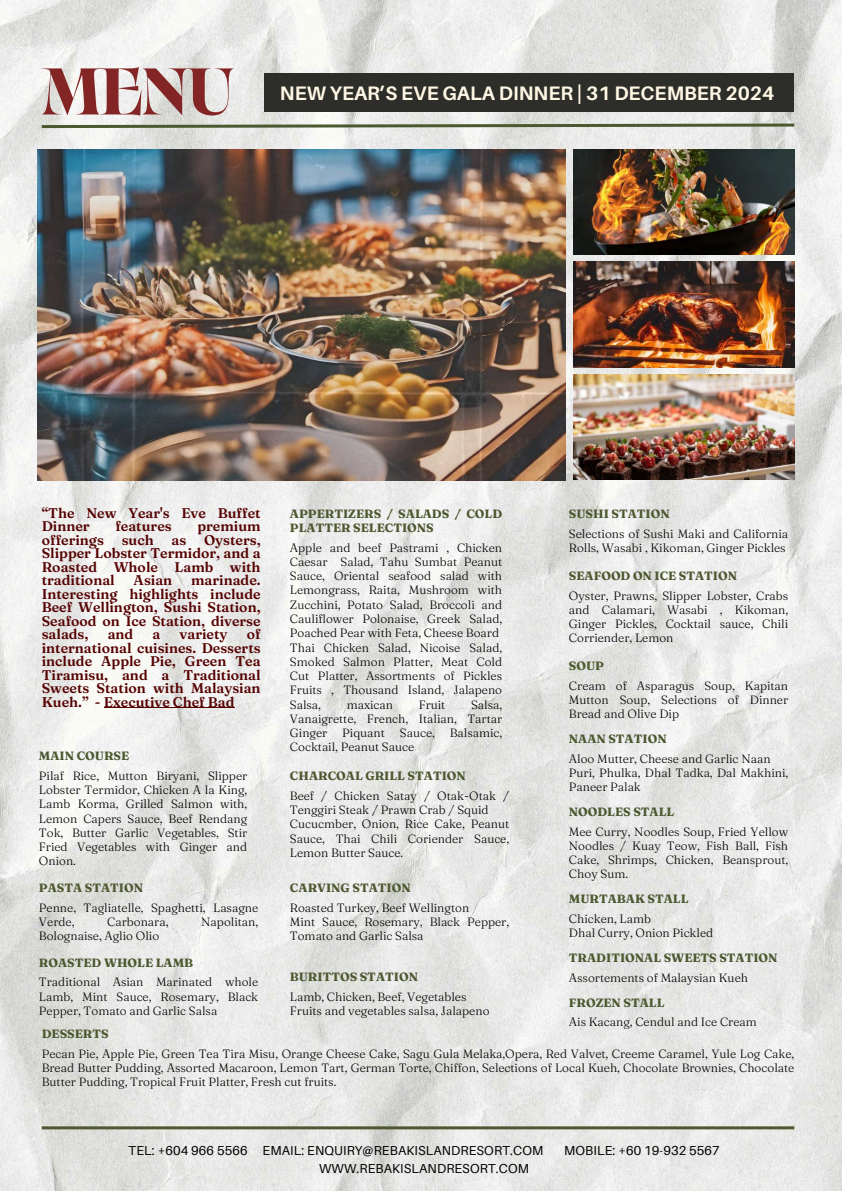
<style>
.page{position:relative;width:842px;height:1191px;background:#fff}
.page>*{position:absolute;margin:0;border:0;box-sizing:border-box;transform-origin:0 0}
.t1{font:900 65.7px "Visconte Banner";color:#832525}
.t2{font:700 19.5px "Aileron";color:#fff7e4}
.t3{font:600 14px/13.5px "Fraunces 9 pt";color:#560202;text-align:justify}
.t4{font:13px "Aileron";letter-spacing:.01em;color:#000}
.t5{font:300 12px/14.2px "Fraunces 9 pt";color:#000}
.t6{font:700 12px/14.2px "Fraunces 9 pt";color:#4c5830}
</style>
<div class="page">
<img style="left:0;top:0;width:842px;height:1190px">
<img style="left:573px;top:149px;width:221px;height:105px">
<img style="left:573px;top:375px;width:221px;height:105px">
<img style="left:573px;top:261px;width:221px;height:106px">
<svg style="left:39px;top:122px;width:758px;height:7px;background:#a5ab98"></svg>
<hr style="left:42px;top:1126px;width:752px;height:3px;background:#4c5830">
<img style="left:37px;top:149px;width:529px;height:331px">
<hr style="left:104px;top:707px;width:131px;height:1px;background:#560202">
<div style="left:264px;top:73px;width:530px;height:39px;background:#2d2e2a"></div>
<h1 class="t1" style="left:42px;top:52px;width:192px">MENU</h1>
<h2 class="t2" style="left:280px;top:81px;width:496px">NEW YEAR’S EVE GALA DINNER | 31 DECEMBER 2024</h2>
<p class="t3" style="left:42px;top:505px;width:220px">“The New Year's Eve Buffet<br>Dinner</p>
<p class="t6" style="left:290px;top:506px;width:214px">APPERTIZERS / SALADS / COLD<br>PLATTER SELECTIONS</p>
<p class="t5" style="left:290px;top:540px;width:214px">Apple and beef Pastrami , Chicken<br>Caesar Salad, Tahu Sumbat Peanut<br>Sauce, Oriental seafood salad with<br>Lemongrass, Raita, Mushroom with<br>Zucchini, Potato Salad, Broccoli and<br>Cauliflower Polonaise, Greek Salad,<br>Poached Pear with Feta, Cheese Board<br>Thai Chicken Salad, Nicoise Salad,<br>Smoked Salmon Platter, Meat Cold<br>Cut Platter, Assortments of Pickles<br>Fruits , Thousand Island, Jalapeno<br>Salsa,</p>
<p class="t6" style="left:569px;top:506px;width:102px">SUSHI STATION</p>
<p class="t3" style="left:115px;top:519px;width:58px">features</p>
<p class="t3" style="left:197px;top:519px;width:65px">premium</p>
<p class="t5" style="left:569px;top:526px;width:221px">Selections of Sushi Maki and California<br>Rolls, Wasabi , Kikoman, Ginger Pickles</p>
<p class="t3" style="left:42px;top:532px;width:64px">offerings</p>
<p class="t3" style="left:122px;top:532px;width:34px">such</p>
<p class="t3" style="left:172px;top:532px;width:16px">as</p>
<p class="t3" style="left:42px;top:532px;width:220px;text-indent:162px">Oysters, Slipper Lobster Termidor, and a Roasted Whole Lamb with traditional</p>
<p class="t6" style="left:569px;top:568px;width:170px">SEAFOOD ON ICE STATION</p>
<p class="t3" style="left:42px;top:573px;width:220px;text-indent:149px">marinade.<br>Interesting highlights include Beef Wellington, Sushi Station, Seafood on Ice Station, diverse salads,</p>
<p class="t3" style="left:134px;top:573px;width:40px">Asian</p>
<p class="t5" style="left:569px;top:588px;width:221px;text-align:justify">Oyster, Prawns, Slipper Lobster, Crabs and Calamari, Wasabi , Kikoman, Ginger Pickles, Cocktail sauce, Chili Corriender, Lemon</p>
<p class="t3" style="left:108px;top:627px;width:27px">and</p>
<p class="t3" style="left:153px;top:627px;width:9px">a</p>
<p class="t3" style="left:180px;top:627px;width:49px">variety</p>
<p class="t3" style="left:42px;top:627px;width:220px;text-indent:205px">of international cuisines. Desserts include Apple Pie, Green Tea Tiramisu, and a Traditional Sweets Station with Malaysian Kueh.” - Executive Chef Bad</p>
<p class="t6" style="left:569px;top:658px;width:37px">SOUP</p>
<p class="t5" style="left:569px;top:678px;width:221px;text-align:justify">Cream of Asparagus Soup, Kapitan Mutton Soup, Selections of Dinner Bread and Olive Dip</p>
<p class="t5" style="left:290px;top:697px;width:214px;text-align:justify;text-indent:181px">Salsa, Vanaigrette, French, Italian, Tartar Ginger Piquant Sauce, Balsamic, Cocktail, Peanut Sauce</p>
<p class="t5" style="left:347px;top:697px;width:48px">maxican</p>
<p class="t5" style="left:419px;top:697px;width:28px">Fruit</p>
<p class="t6" style="left:569px;top:731px;width:99px">NAAN STATION</p>
<p class="t6" style="left:39px;top:748px;width:92px">MAIN COURSE</p>
<p class="t5" style="left:569px;top:751px;width:221px">Aloo Mutter, Cheese and Garlic Naan<br>Puri, Phulka, Dhal Tadka, Dal Makhini,<br>Paneer Palak</p>
<p class="t5" style="left:39px;top:768px;width:210px;text-align:justify">Pilaf Rice, Mutton Biryani, Slipper Lobster Termidor, Chicken A la King, Lamb Korma, Grilled Salmon with, Lemon Capers Sauce, Beef Rendang Tok, Butter Garlic Vegetables, Stir Fried Vegetables with Ginger and Onion.</p>
<p class="t6" style="left:290px;top:768px;width:177px">CHARCOAL GRILL STATION</p>
<p class="t5" style="left:290px;top:788px;width:221px">Beef / Chicken Satay / Otak-Otak /<br>Tenggiri Steak / Prawn Crab / Squid<br>Cucucmber, Onion, Rice Cake, Peanut<br>Sauce, Thai Chili Coriender Sauce,<br>Lemon Butter Sauce.</p>
<p class="t6" style="left:569px;top:804px;width:107px">NOODLES STALL</p>
<p class="t5" style="left:569px;top:824px;width:221px;text-align:justify">Mee Curry, Noodles Soup, Fried Yellow Noodles / Kuay Teow, Fish Ball, Fish Cake, Shrimps, Chicken, Beansprout, Choy Sum.</p>
<p class="t6" style="left:39px;top:880px;width:106px">PASTA STATION</p>
<p class="t6" style="left:290px;top:880px;width:122px">CARVING STATION</p>
<p class="t5" style="left:39px;top:900px;width:221px">Penne, Tagliatelle, Spaghetti, Lasagne<br>Verde,</p>
<p class="t5" style="left:107px;top:914px;width:63px">Carbonara,</p>
<p class="t5" style="left:201px;top:914px;width:58px">Napolitan,</p>
<p class="t5" style="left:39px;top:928px;width:122px">Bolognaise, Aglio Olio</p>
<p class="t5" style="left:290px;top:900px;width:221px">Roasted Turkey, Beef Wellington<br>Mint Sauce, Rosemary, Black Pepper,<br>Tomato and Garlic Salsa</p>
<p class="t6" style="left:569px;top:891px;width:121px">MURTABAK STALL</p>
<p class="t5" style="left:569px;top:911px;width:146px">Chicken, Lamb<br>Dhal Curry, Onion Pickled</p>
<p class="t6" style="left:39px;top:955px;width:156px">ROASTED WHOLE LAMB</p>
<p class="t6" style="left:569px;top:950px;width:210px">TRADITIONAL SWEETS STATION</p>
<p class="t5" style="left:39px;top:974px;width:221px;text-align:justify">Traditional Asian Marinated whole Lamb, Mint Sauce, Rosemary, Black Pepper, Tomato and Garlic Salsa</p>
<p class="t6" style="left:42px;top:1026px;width:68px">DESSERTS</p>
<p class="t6" style="left:290px;top:969px;width:130px">BURITTOS STATION</p>
<p class="t5" style="left:290px;top:989px;width:201px">Lamb, Chicken, Beef, Vegetables<br>Fruits and vegetables salsa, Jalapeno</p>
<p class="t5" style="left:569px;top:970px;width:181px">Assortements of Malaysian Kueh</p>
<p class="t6" style="left:569px;top:995px;width:97px">FROZEN STALL</p>
<p class="t5" style="left:569px;top:1014px;width:189px">Ais Kacang, Cendul and Ice Cream</p>
<p class="t5" style="left:42px;top:1045px;width:754px;text-align:justify">Pecan Pie, Apple Pie, Green Tea Tira Misu, Orange Cheese Cake, Sagu Gula Melaka,Opera, Red Valvet, Creeme Caramel, Yule Log Cake, Bread Butter Pudding, Assorted Macaroon, Lemon Tart, German Torte, Chiffon, Selections of Local Kueh, Chocolate Brownies, Chocolate Butter Pudding, Tropical Fruit Platter, Fresh cut fruits.</p>
<p class="t4" style="left:128px;top:1142px;width:417px">TEL: +604 966 5566 EMAIL: ENQUIRY@REBAKISLANDRESORT.COM</p>
<p class="t4" style="left:564px;top:1142px;width:157px">MOBILE: +60 19-932 5567</p>
<p class="t4" style="left:319px;top:1160px;width:212px">WWW.REBAKISLANDRESORT.COM</p>
</div>
